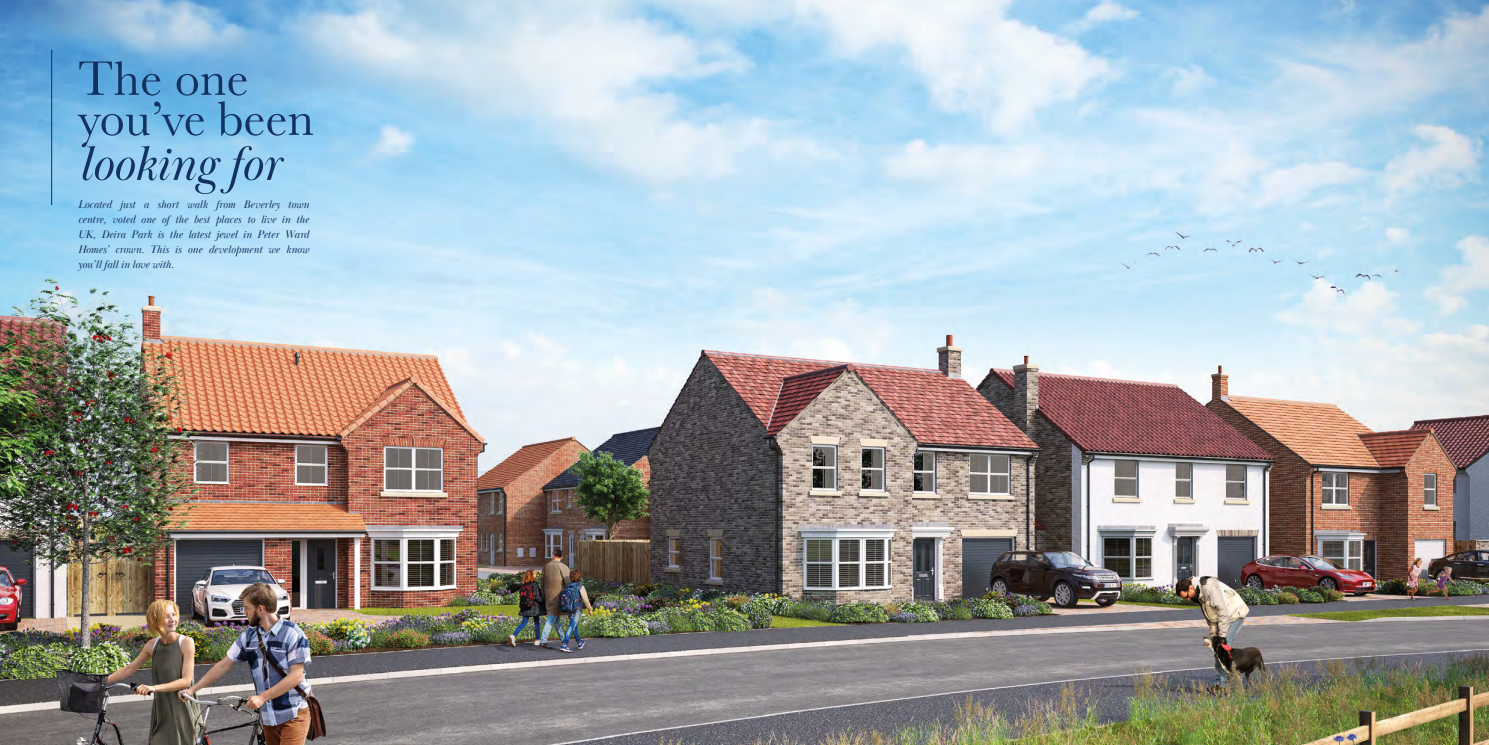
<style>
.page{position:relative;width:1489px;height:745px;background:#fff}
.page>*{position:absolute;margin:0;border:0;box-sizing:border-box;transform-origin:0 0}
.t1{font:50.25px/40px "Baskerville";color:#133161}
.t2{font:italic 50.25px "Baskerville Display PT";color:#133161}
.t3{font:italic 11.25px/15px "Baskerville Display PT";color:#133161;text-align:justify}
</style>
<div class="page">
<img style="left:0;top:0;width:1488px;height:744px">
<hr style="left:51px;top:50px;width:1px;height:155px;background:#133161">
<h1 class="t1" style="left:78px;top:59px;width:238px">The one you’ve been</h1>
<h1 class="t2" style="left:78px;top:134px;width:202px">looking for</h1>
<p class="t3" style="left:78px;top:197px;width:233px">Located just a short walk from Beverley town centre, voted one of the best places to live in the UK, Deira Park is the latest jewel in Peter Ward Homes’ crown. This is one development we know you’ll fall in love with.</p>
</div>
